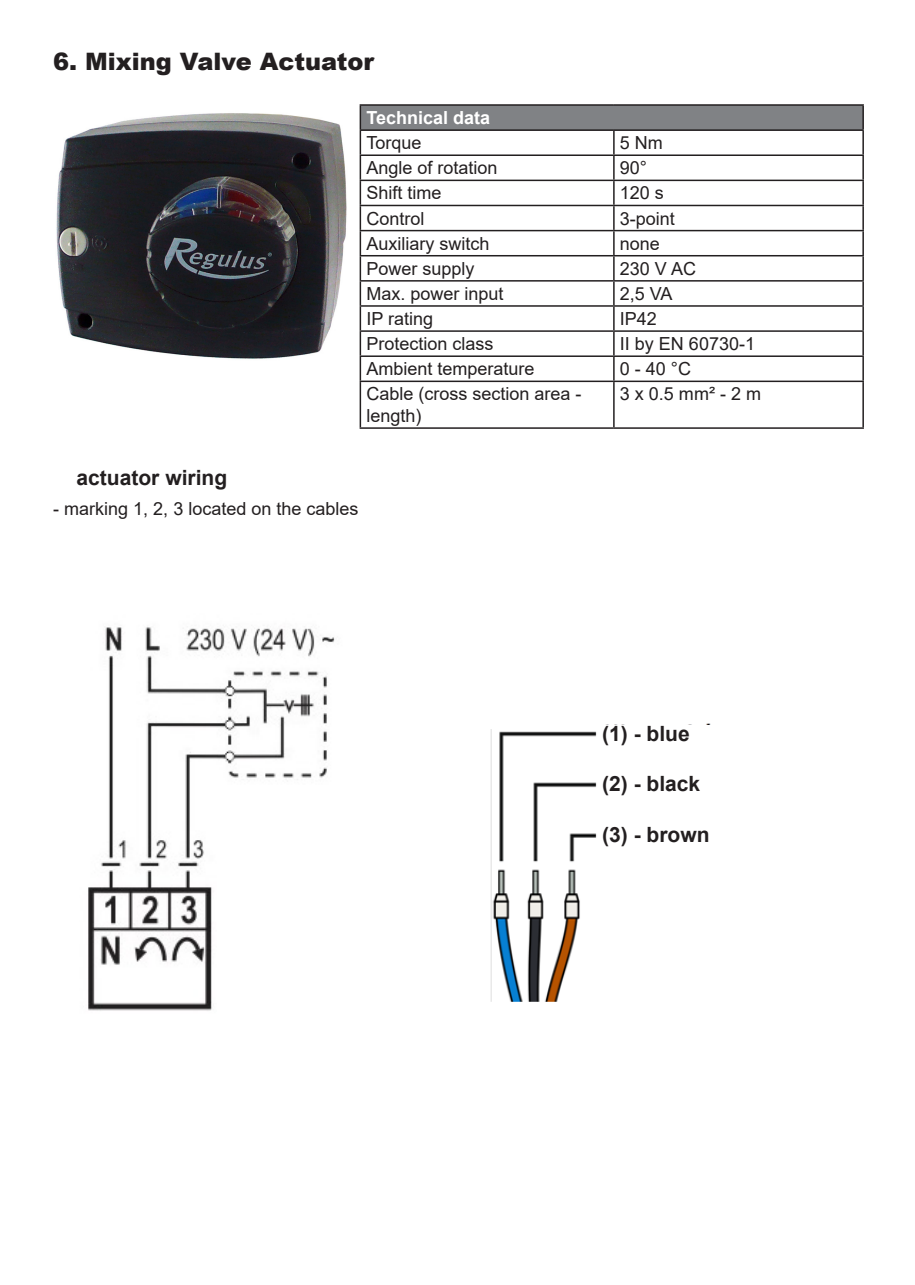
<style>
.page{position:relative;width:915px;height:1285px;background:#fff}
.page>*{position:absolute;margin:0;border:0;box-sizing:border-box;transform-origin:0 0}
.t1{font:900 24px "Arial";color:#231f20}
.t2{font:700 21px "Arial";color:#231f20}
.t3{font:18px/21.6px "Arial";color:#231f20}
.t4{font:700 18px "Arial";color:#fff}
</style>
<div class="page">
<div style="left:360px;top:105px;width:502px;height:25px;background:#808285"></div>
<hr style="left:359px;top:104px;width:254px;height:2px;background:#231f20">
<hr style="left:359px;top:106px;width:2px;height:23px;background:#231f20">
<hr style="left:613px;top:104px;width:250px;height:2px;background:#231f20">
<hr style="left:359px;top:129px;width:254px;height:2px;background:#231f20">
<hr style="left:359px;top:131px;width:2px;height:23px;background:#231f20">
<hr style="left:613px;top:129px;width:250px;height:2px;background:#231f20">
<hr style="left:359px;top:154px;width:254px;height:2px;background:#231f20">
<hr style="left:359px;top:156px;width:2px;height:23px;background:#231f20">
<hr style="left:613px;top:154px;width:250px;height:2px;background:#231f20">
<hr style="left:359px;top:179px;width:254px;height:2px;background:#231f20">
<hr style="left:359px;top:181px;width:2px;height:24px;background:#231f20">
<hr style="left:613px;top:179px;width:250px;height:2px;background:#231f20">
<hr style="left:359px;top:205px;width:254px;height:1px;background:#231f20">
<hr style="left:359px;top:206px;width:2px;height:24px;background:#231f20">
<hr style="left:613px;top:205px;width:250px;height:1px;background:#231f20">
<hr style="left:359px;top:230px;width:254px;height:1px;background:#231f20">
<hr style="left:359px;top:231px;width:2px;height:24px;background:#231f20">
<hr style="left:613px;top:230px;width:250px;height:1px;background:#231f20">
<hr style="left:359px;top:255px;width:254px;height:1px;background:#231f20">
<hr style="left:359px;top:256px;width:2px;height:24px;background:#231f20">
<hr style="left:613px;top:255px;width:250px;height:1px;background:#231f20">
<hr style="left:359px;top:280px;width:254px;height:1px;background:#231f20">
<hr style="left:359px;top:281px;width:2px;height:24px;background:#231f20">
<hr style="left:613px;top:280px;width:250px;height:1px;background:#231f20">
<hr style="left:359px;top:305px;width:254px;height:2px;background:#231f20">
<hr style="left:359px;top:307px;width:2px;height:23px;background:#231f20">
<hr style="left:613px;top:305px;width:250px;height:2px;background:#231f20">
<hr style="left:359px;top:330px;width:254px;height:2px;background:#231f20">
<hr style="left:359px;top:332px;width:2px;height:23px;background:#231f20">
<hr style="left:613px;top:330px;width:250px;height:2px;background:#231f20">
<hr style="left:359px;top:355px;width:254px;height:2px;background:#231f20">
<hr style="left:359px;top:357px;width:2px;height:23px;background:#231f20">
<hr style="left:613px;top:355px;width:250px;height:2px;background:#231f20">
<svg style="left:613px;top:131px;width:1px;height:249px"></svg>
<svg style="left:862px;top:106px;width:1px;height:274px"></svg>
<hr style="left:359px;top:380px;width:254px;height:2px;background:#231f20">
<hr style="left:359px;top:382px;width:2px;height:45px;background:#231f20">
<hr style="left:613px;top:380px;width:250px;height:2px;background:#231f20">
<hr style="left:613px;top:382px;width:1px;height:45px;background:#231f20">
<hr style="left:862px;top:382px;width:1px;height:45px;background:#231f20">
<hr style="left:359px;top:427px;width:254px;height:2px;background:#231f20">
<hr style="left:613px;top:427px;width:250px;height:2px;background:#231f20">
<img style="left:56px;top:113px;width:291px;height:246px">
<img style="left:88px;top:627px;width:247px;height:384px">
<img style="left:490px;top:723px;width:221px;height:279px">
<div style="left:602px;top:725px;width:171px;height:195px;background:#fff"></div>
<p class="t1" style="left:53px;top:44px;width:322px">6. Mixing Valve Actuator</p>
<p class="t4" style="left:366px;top:105px;width:125px">Technical data</p>
<p class="t3" style="left:366px;top:132px;width:57px">Torque</p>
<p class="t3" style="left:619px;top:132px;width:45px">5 Nm</p>
<p class="t3" style="left:366px;top:157px;width:133px">Angle of rotation</p>
<p class="t3" style="left:619px;top:157px;width:29px">90°</p>
<p class="t3" style="left:366px;top:182px;width:77px">Shift time</p>
<p class="t3" style="left:619px;top:182px;width:46px">120 s</p>
<p class="t3" style="left:366px;top:207px;width:60px">Control</p>
<p class="t3" style="left:619px;top:207px;width:57px">3-point</p>
<p class="t3" style="left:366px;top:232px;width:125px">Auxiliary switch</p>
<p class="t3" style="left:619px;top:232px;width:42px">none</p>
<p class="t3" style="left:366px;top:257px;width:110px">Power supply</p>
<p class="t3" style="left:619px;top:257px;width:78px">230 V AC</p>
<p class="t3" style="left:366px;top:283px;width:139px">Max. power input</p>
<p class="t3" style="left:619px;top:283px;width:54px">2,5 VA</p>
<p class="t3" style="left:366px;top:308px;width:68px">IP rating</p>
<p class="t3" style="left:619px;top:308px;width:39px">IP42</p>
<p class="t3" style="left:366px;top:333px;width:129px">Protection class</p>
<p class="t3" style="left:619px;top:333px;width:137px">II by EN 60730-1</p>
<p class="t3" style="left:366px;top:358px;width:170px">Ambient temperature</p>
<p class="t3" style="left:619px;top:358px;width:73px">0 - 40 °C</p>
<p class="t3" style="left:366px;top:383px;width:217px">Cable (cross section area - length)</p>
<p class="t3" style="left:619px;top:383px;width:143px">3 x 0.5 mm² - 2 m</p>
<p class="t2" style="left:77px;top:462px;width:152px">actuator wiring</p>
<p class="t3" style="left:53px;top:497px;width:307px">- marking 1, 2, 3 located on the cables</p>
<p class="t2" style="left:602px;top:718px;width:89px">(1) - blue</p>
<p class="t2" style="left:602px;top:768px;width:100px">(2) - black</p>
<p class="t2" style="left:602px;top:819px;width:109px">(3) - brown</p>
</div>
